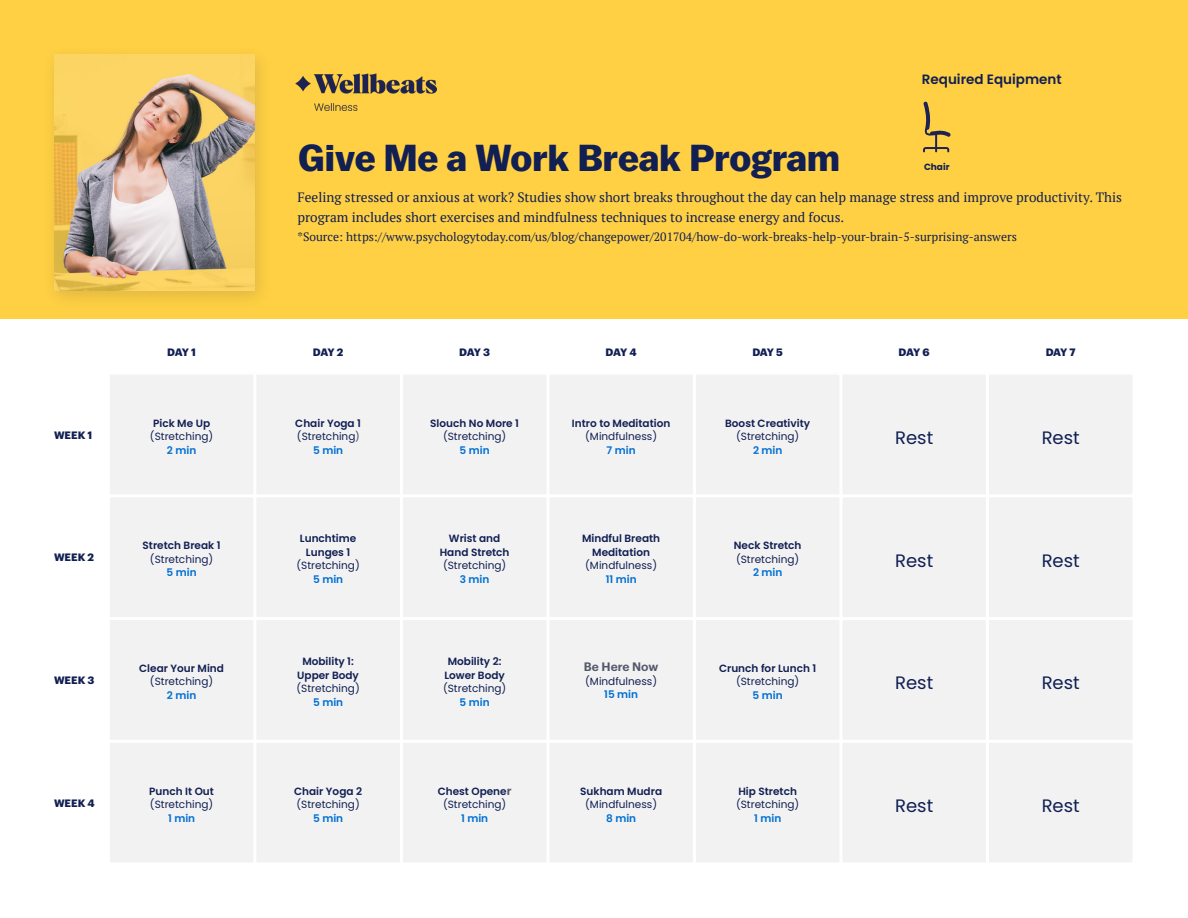
<style>
.page{position:relative;width:1188px;height:918px;background:#fff}
.page>*{position:absolute;margin:0;border:0;box-sizing:border-box;transform-origin:0 0}
.t1{font:700 37.5px "Balto";color:#111f53}
.t2{font:18px "Poppins";color:#111f53}
.t3{font:13.5px/19.5px "PT Serif";color:#111f53}
.t4{font:600 13.5px "Poppins";color:#111f53}
.t5{font:12px "PT Serif";color:#111f53}
.t6{font:600 12px "Graphik";letter-spacing:-.005em;color:#52576a}
.t7{font:10.5px/13.5px "Poppins";color:#111f53;text-align:center}
.t8{font:600 10.5px/13.5px "Poppins";color:#111f53;text-align:center}
.t9{font:600 10.5px "Poppins";color:#006fd3}
.t10{font:700 10.5px "Graphik";letter-spacing:-.035em;color:#111f53}
.t11{font:700 9px "Poppins";color:#111f53}
.s1{font-weight:600}
.s2{font-family:"Graphik";font-size:12px;color:#53576a}
.s3{font-weight:600;color:#006fd3}
.s4{font-family:"Graphik";font-weight:600;font-size:12px;color:#52576a}
</style>
<div class="page">
<div style="left:0;top:0;width:1188px;height:319px;background:#ffd043"></div>
<div style="left:109px;top:742px;width:145px;height:121px;background:#f2f2f2"></div>
<div style="left:109px;top:619px;width:145px;height:122px;background:#f2f2f2"></div>
<div style="left:108px;top:619px;width:147px;height:122px;border:2px solid #fff"></div>
<div style="left:109px;top:497px;width:145px;height:121px;background:#f2f2f2"></div>
<div style="left:108px;top:496px;width:147px;height:123px;border:2px solid #fff"></div>
<div style="left:109px;top:374px;width:145px;height:121px;background:#f2f2f2"></div>
<div style="left:256px;top:742px;width:145px;height:121px;background:#f2f2f2"></div>
<div style="left:256px;top:619px;width:145px;height:122px;background:#f2f2f2"></div>
<div style="left:255px;top:619px;width:146px;height:122px;border:2px solid #fff"></div>
<div style="left:256px;top:497px;width:145px;height:121px;background:#f2f2f2"></div>
<div style="left:255px;top:496px;width:146px;height:123px;border:2px solid #fff"></div>
<div style="left:256px;top:374px;width:145px;height:121px;background:#f2f2f2"></div>
<div style="left:402px;top:742px;width:145px;height:121px;background:#f2f2f2"></div>
<div style="left:402px;top:619px;width:145px;height:122px;background:#f2f2f2"></div>
<div style="left:401px;top:619px;width:147px;height:122px;border:2px solid #fff"></div>
<div style="left:402px;top:497px;width:145px;height:121px;background:#f2f2f2"></div>
<div style="left:401px;top:496px;width:147px;height:123px;border:2px solid #fff"></div>
<div style="left:402px;top:374px;width:145px;height:121px;background:#f2f2f2"></div>
<div style="left:549px;top:742px;width:145px;height:121px;background:#f2f2f2"></div>
<div style="left:842px;top:742px;width:145px;height:121px;background:#f2f2f2"></div>
<div style="left:549px;top:619px;width:145px;height:122px;background:#f2f2f2"></div>
<div style="left:548px;top:619px;width:146px;height:122px;border:2px solid #fff"></div>
<div style="left:842px;top:619px;width:145px;height:122px;background:#f2f2f2"></div>
<div style="left:841px;top:619px;width:146px;height:122px;border:2px solid #fff"></div>
<div style="left:549px;top:497px;width:145px;height:121px;background:#f2f2f2"></div>
<div style="left:548px;top:496px;width:146px;height:123px;border:2px solid #fff"></div>
<div style="left:842px;top:497px;width:145px;height:121px;background:#f2f2f2"></div>
<div style="left:841px;top:496px;width:146px;height:123px;border:2px solid #fff"></div>
<div style="left:549px;top:374px;width:145px;height:121px;background:#f2f2f2"></div>
<div style="left:842px;top:374px;width:145px;height:121px;background:#f2f2f2"></div>
<div style="left:695px;top:742px;width:145px;height:121px;background:#f2f2f2"></div>
<div style="left:988px;top:742px;width:145px;height:121px;background:#f2f2f2"></div>
<div style="left:695px;top:619px;width:145px;height:122px;background:#f2f2f2"></div>
<div style="left:694px;top:619px;width:147px;height:122px;border:2px solid #fff"></div>
<div style="left:988px;top:619px;width:145px;height:122px;background:#f2f2f2"></div>
<div style="left:987px;top:619px;width:147px;height:122px;border:2px solid #fff"></div>
<div style="left:695px;top:497px;width:145px;height:121px;background:#f2f2f2"></div>
<div style="left:694px;top:496px;width:147px;height:123px;border:2px solid #fff"></div>
<div style="left:988px;top:497px;width:145px;height:121px;background:#f2f2f2"></div>
<div style="left:987px;top:496px;width:147px;height:123px;border:2px solid #fff"></div>
<div style="left:695px;top:374px;width:145px;height:121px;background:#f2f2f2"></div>
<div style="left:988px;top:374px;width:145px;height:121px;background:#f2f2f2"></div>
<div style="left:42px;top:45px;width:231px;height:266px;background:#20213c;opacity:.14"></div>
<img style="left:54px;top:55px;width:201px;height:235px">
<img style="left:295px;top:73px;width:142px;height:38px">
<svg style="left:923px;top:101px;width:28px;height:51px"></svg>
<p class="t4" style="left:922px;top:72px;width:141px">Required Equipment</p>
<h1 class="t1" style="left:298px;top:136px;width:543px">Give Me a Work Break Program</h1>
<p class="t11" style="left:924px;top:162px;width:27px">Chair</p>
<p class="t3" style="left:297px;top:188px;width:826px">Feeling stressed or anxious at work? Studies show short breaks throughout the day can help manage stress and improve productivity. This program includes short exercises and mindfulness techniques to increase energy and focus.</p>
<p class="t5" style="left:297px;top:229px;width:721px">*Source: https://www.psychologytoday.com/us/blog/changepower/201704/how-do-work-breaks-help-your-brain-5-surprising-answers</p>
<p class="t10" style="left:167px;top:344px;width:30px">DAY 1</p>
<p class="t10" style="left:313px;top:344px;width:32px">DAY 2</p>
<p class="t10" style="left:606px;top:344px;width:33px">DAY 4</p>
<p class="t10" style="left:752px;top:344px;width:32px">DAY 5</p>
<p class="t10" style="left:899px;top:344px;width:33px">DAY 6</p>
<p class="t10" style="left:459px;top:344px;width:32px">DAY 3</p>
<p class="t10" style="left:1046px;top:344px;width:32px">DAY 7</p>
<p class="t10" style="left:54px;top:427px;width:40px">WEEK 1</p>
<p class="t8" style="left:153px;top:416px;width:59px">Pick Me Up</p>
<p class="t7" style="left:150px;top:430px;width:65px">(Stretching)</p>
<p class="t9" style="left:167px;top:444px;width:31px">2 min</p>
<p class="t7" style="left:295px;top:416px;width:67px"><span class="s1">Chair Yoga 1 </span>(Stretching<span class="s2">)<br></span><span class="s3">5 min</span></p>
<p class="t8" style="left:430px;top:416px;width:90px">Slouch No More 1</p>
<p class="t7" style="left:443px;top:430px;width:65px">(Stretching)</p>
<p class="t9" style="left:460px;top:444px;width:32px">5 min</p>
<p class="t8" style="left:572px;top:416px;width:100px">Intro to Meditation</p>
<p class="t7" style="left:585px;top:430px;width:73px">(Mindfulness)</p>
<p class="t9" style="left:607px;top:444px;width:31px">7 min</p>
<p class="t8" style="left:725px;top:416px;width:86px">Boost Creativity</p>
<p class="t7" style="left:736px;top:430px;width:65px">(Stretching)</p>
<p class="t9" style="left:753px;top:444px;width:31px">2 min</p>
<h2 class="t2" style="left:895px;top:427px;width:40px">Rest</h2>
<h2 class="t2" style="left:1042px;top:427px;width:40px">Rest</h2>
<p class="t10" style="left:54px;top:550px;width:42px">WEEK 2</p>
<p class="t8" style="left:143px;top:539px;width:80px">Stretch Break 1</p>
<p class="t7" style="left:150px;top:552px;width:65px">(Stretching)</p>
<p class="t9" style="left:167px;top:566px;width:32px">5 min</p>
<p class="t8" style="left:300px;top:532px;width:58px">Lunchtime<br>Lunges 1</p>
<p class="t7" style="left:297px;top:559px;width:65px">(Stretching)</p>
<p class="t9" style="left:313px;top:573px;width:32px">5 min</p>
<p class="t8" style="left:440px;top:532px;width:71px">Wrist and<br>Hand Stretch</p>
<p class="t7" style="left:443px;top:559px;width:65px">(Stretching)</p>
<p class="t9" style="left:460px;top:573px;width:31px">3 min</p>
<p class="t8" style="left:582px;top:532px;width:80px">Mindful Breath<br>Meditation</p>
<p class="t7" style="left:585px;top:559px;width:73px">(Mindfulness)</p>
<p class="t9" style="left:606px;top:573px;width:32px">11 min</p>
<p class="t8" style="left:734px;top:539px;width:69px">Neck Stretch</p>
<p class="t7" style="left:736px;top:552px;width:65px">(Stretching)</p>
<p class="t9" style="left:753px;top:566px;width:31px">2 min</p>
<h2 class="t2" style="left:895px;top:550px;width:40px">Rest</h2>
<h2 class="t2" style="left:1042px;top:550px;width:40px">Rest</h2>
<p class="t10" style="left:54px;top:672px;width:42px">WEEK 3</p>
<p class="t8" style="left:139px;top:662px;width:86px">Clear Your Mind</p>
<p class="t7" style="left:150px;top:675px;width:65px">(Stretching)</p>
<p class="t9" style="left:167px;top:689px;width:31px">2 min</p>
<p class="t8" style="left:297px;top:655px;width:63px">Mobility 1:<br>Upper Body</p>
<p class="t7" style="left:297px;top:682px;width:65px">(Stretching)</p>
<p class="t9" style="left:313px;top:696px;width:32px">5 min</p>
<p class="t8" style="left:444px;top:655px;width:62px">Mobility 2:<br>Lower Body</p>
<p class="t7" style="left:443px;top:682px;width:65px">(Stretching)</p>
<p class="t9" style="left:460px;top:696px;width:32px">5 min</p>
<p class="t6" style="left:584px;top:658px;width:76px">Be Here Now</p>
<p class="t7" style="left:585px;top:674px;width:73px">(Mindfulness)</p>
<p class="t9" style="left:604px;top:689px;width:35px">15 min</p>
<p class="t8" style="left:719px;top:662px;width:99px">Crunch for Lunch 1</p>
<p class="t7" style="left:736px;top:675px;width:65px">(Stretching)</p>
<p class="t9" style="left:753px;top:689px;width:32px">5 min</p>
<h2 class="t2" style="left:895px;top:673px;width:40px">Rest</h2>
<h2 class="t2" style="left:1042px;top:673px;width:40px">Rest</h2>
<p class="t10" style="left:54px;top:795px;width:42px">WEEK 4</p>
<p class="t8" style="left:149px;top:784px;width:66px">Punch It Out</p>
<p class="t7" style="left:150px;top:798px;width:65px">(Stretching)</p>
<p class="t9" style="left:168px;top:812px;width:29px">1 min</p>
<p class="t8" style="left:294px;top:784px;width:69px">Chair Yoga 2</p>
<p class="t7" style="left:297px;top:798px;width:65px">(Stretching)</p>
<p class="t9" style="left:313px;top:812px;width:32px">5 min</p>
<p class="t7" style="left:438px;top:784px;width:75px"><span class="s1">Chest Opene</span><span class="s4">r </span>(Stretching)</p>
<p class="t9" style="left:461px;top:812px;width:29px">1 min</p>
<p class="t8" style="left:580px;top:784px;width:83px">Sukham Mudra</p>
<p class="t7" style="left:585px;top:798px;width:73px">(Mindfulness)</p>
<p class="t9" style="left:606px;top:812px;width:32px">8 min</p>
<p class="t8" style="left:738px;top:784px;width:60px">Hip Stretch</p>
<p class="t7" style="left:736px;top:798px;width:65px">(Stretching)</p>
<p class="t9" style="left:754px;top:812px;width:29px">1 min</p>
<h2 class="t2" style="left:895px;top:795px;width:40px">Rest</h2>
<h2 class="t2" style="left:1042px;top:795px;width:40px">Rest</h2>
</div>
